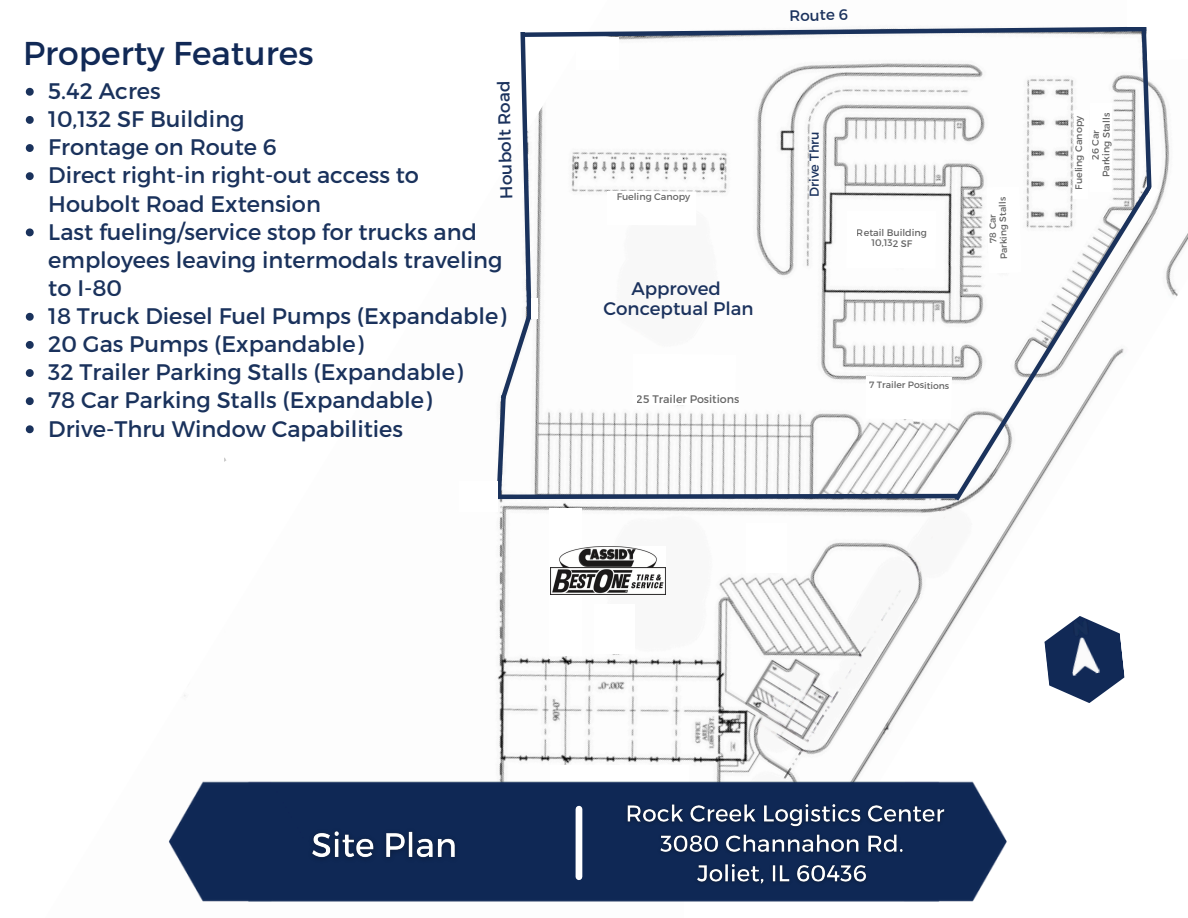
<style>
.page{position:relative;width:1188px;height:918px;background:#fff}
.page>*{position:absolute;margin:0;border:0;box-sizing:border-box;transform-origin:0 0}
.t1{font:33px "Montserrat";color:#112956}
.t2{font:22.5px/28.2px "Montserrat";color:#1a325c}
.t3{font:18.3px/20.5px "Montserrat";color:#1b325d;text-align:center}
.t4{font:16.95px "Montserrat";color:#1b325d}
.t5{font:15.15px "Montserrat";color:#1b325d}
.t6{font:12.9px "Montserrat";color:#1b325d}
.t7{font:10.95px "Montserrat";letter-spacing:-.01em;color:#000}
.t8{font:9.6px/10.6px "Montserrat";letter-spacing:-.005em;color:#000;text-align:center}
.t9{font:9.15px/10.4px "Montserrat";letter-spacing:-.01em;color:#000;text-align:center}
</style>
<div class="page">
<img style="left:184px;top:457px;width:841px;height:309px">
<svg style="left:931px;top:612px;width:194px;height:127px"></svg>
<img style="left:1067px;top:619px;width:33px;height:57px">
<div style="left:459px;top:481px;width:38px;height:31px;background:#fff"></div>
<svg style="left:26px;top:88px;width:8px;height:8px"></svg>
<svg style="left:26px;top:116px;width:8px;height:8px"></svg>
<svg style="left:26px;top:144px;width:8px;height:8px"></svg>
<svg style="left:26px;top:172px;width:8px;height:8px"></svg>
<svg style="left:26px;top:228px;width:8px;height:8px"></svg>
<svg style="left:26px;top:313px;width:8px;height:8px"></svg>
<svg style="left:26px;top:341px;width:8px;height:8px"></svg>
<svg style="left:26px;top:369px;width:8px;height:8px"></svg>
<svg style="left:26px;top:397px;width:8px;height:8px"></svg>
<svg style="left:26px;top:425px;width:8px;height:8px"></svg>
<div style="left:550px;top:765px;width:139px;height:22px;background:#fff"></div>
<img style="left:168px;top:766px;width:839px;height:136px">
<div style="left:576px;top:809px;width:6px;height:68px;background:#fff"></div>
<img style="left:303px;top:823px;width:162px;height:46px">
<img style="left:613px;top:797px;width:338px;height:94px">
<svg style="left:427px;top:26px;width:761px;height:477px"></svg>
<div style="left:576px;top:37px;width:42px;height:33px;background:#fff"></div>
<div style="left:549px;top:508px;width:33px;height:148px;background:#fff"></div>
<img style="left:550px;top:547px;width:116px;height:47px">
<div style="left:746px;top:523px;width:41px;height:50px;background:#fff"></div>
<div style="left:594px;top:604px;width:41px;height:50px;background:#fff"></div>
<p class="t1" style="left:23px;top:32px;width:292px">Property Features</p>
<p class="t2" style="left:48px;top:76px;width:114px">5.42 Acres</p>
<p class="t2" style="left:48px;top:104px;width:198px">10,132 SF Building</p>
<h5 class="t2" style="left:48px;top:132px;width:230px">Frontage on Route 6</h5>
<p class="t2" style="left:48px;top:160px;width:372px">Direct right-in right-out access to<br>Houbolt Road Extension</p>
<p class="t2" style="left:48px;top:216px;width:456px">Last fueling/service stop for trucks and employees leaving intermodals traveling to I-80</p>
<p class="t2" style="left:48px;top:301px;width:459px">18 Truck Diesel Fuel Pumps (Expandable)</p>
<p class="t2" style="left:48px;top:329px;width:317px">20 Gas Pumps (Expandable)</p>
<p class="t2" style="left:48px;top:357px;width:416px">32 Trailer Parking Stalls (Expandable)</p>
<p class="t2" style="left:48px;top:385px;width:385px">78 Car Parking Stalls (Expandable)</p>
<h3 class="t2" style="left:48px;top:413px;width:356px">Drive-Thru Window Capabilities</h3>
<p class="t4" style="left:495px;top:199px;width:120px;rotate:-91deg">Houbolt Road</p>
<p class="t5" style="left:789px;top:6px;width:60px;rotate:-1deg">Route 6</p>
<p class="t8" style="left:617px;top:191px;width:75px">Fueling Canopy</p>
<h6 class="t3" style="left:603px;top:277px;width:152px">Approved<br>Conceptual Plan</h6>
<p class="t7" style="left:637px;top:392px;width:104px">25 Trailer Positions</p>
<p class="t6" style="left:806px;top:197px;width:67px;rotate:-90deg">Drive Thru</p>
<p class="t8" style="left:857px;top:227px;width:72px">Retail Building<br>10,132 SF</p>
<p class="t9" style="left:988px;top:260px;width:64px;rotate:-91deg">78 Car<br>Park ni g Stalls</p>
<p class="t9" style="left:869px;top:379px;width:82px">7 Trailer Positions</p>
<p class="t8" style="left:1070px;top:160px;width:46px;line-height:16.8px;text-align:left;text-indent:-30px;rotate:-90deg">Fueling Canopy<br>26 Car</p>
<p class="t8" style="left:1100px;top:177px;width:66px;rotate:-90deg">Parking Stalls</p>
</div>
